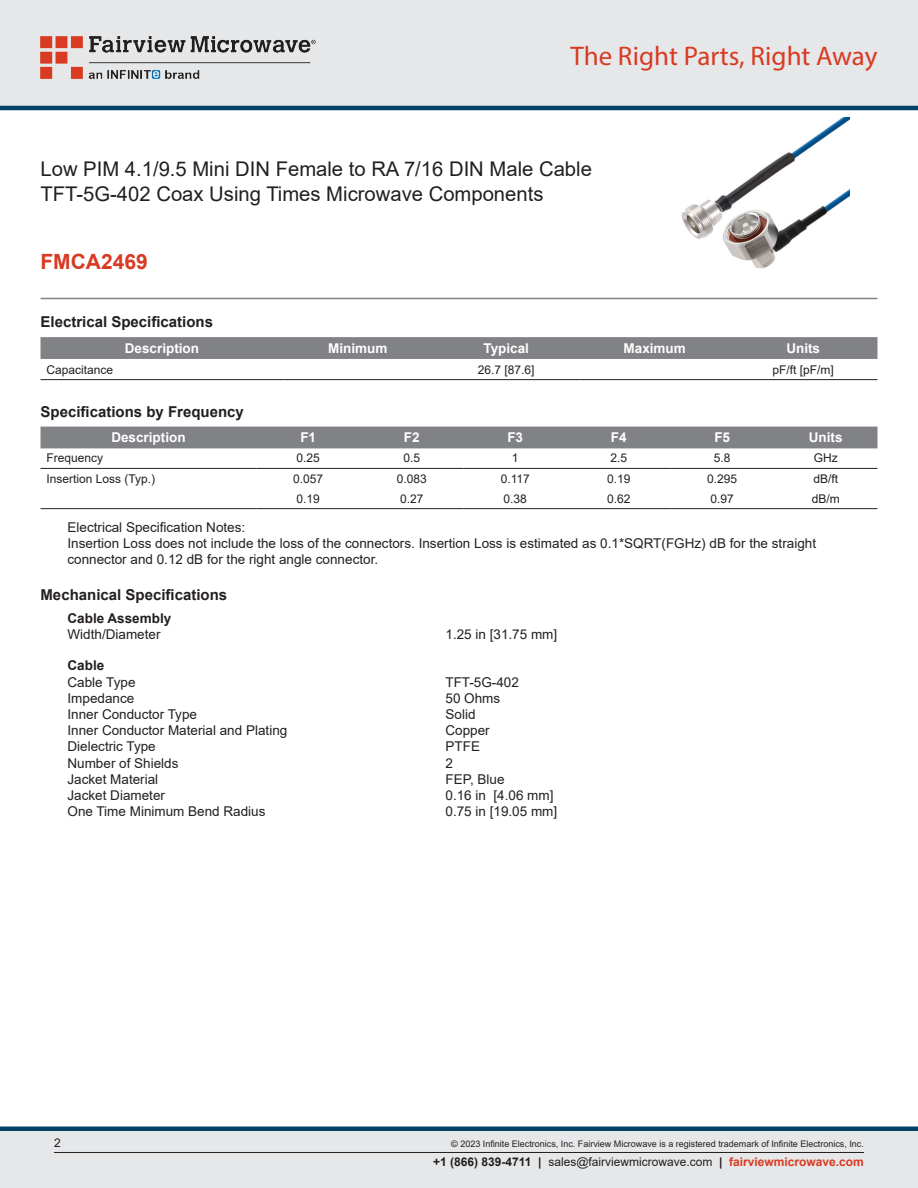
<style>
.page{position:relative;width:918px;height:1188px;background:#fff}
.page>*{position:absolute;margin:0;border:0;box-sizing:border-box;transform-origin:0 0}
.t1{font:27px "Myriad Pro";color:#d83a22}
.Branded_Part_No{font:700 21px "Arial";color:#d83a22}
.Web_Description_Para{font:20.25px/24.3px "Arial";color:#231f20}
.Head1{font:700 15px "Arial";color:#231f20}
.Specs_Para{font:13.5px "Arial";color:#231f20}
.Specs_Notes_Para{font:13.5px/16.2px "Arial";color:#231f20}
.Table_Header{font:700 13.5px "Arial";color:#fff}
.Head2_after_Head1{font:700 13.5px "Arial";color:#231f20}
.Head3{font:700 13.5px "Arial";color:#231f20}
.Table_Body_Left{font:12px "Arial";color:#231f20}
.Table_Body{font:12px "Arial";color:#231f20}
.Table-Body{font:12px "Arial";color:#231f20}
.Copyright_disclaimer{font:9px "Arial";color:#231f20}
.s1{font-weight:700}
.s2{font-weight:700;color:#d83a22}
</style>
<div class="page">
<div style="left:0;top:1131px;width:918px;height:57px;background:#e6e7e9"></div>
<div style="left:0;top:1126px;width:918px;height:5px;background:#004268"></div>
<div style="left:0;top:0;width:918px;height:108px;background:#e6e7e9"></div>
<hr style="left:0;top:106px;width:918px;height:4px;background:#004268">
<img style="left:40px;top:36px;width:276px;height:42px">
<hr style="left:54px;top:1152px;width:810px;height:1px;background:#231f20">
<hr style="left:40px;top:298px;width:838px;height:1px;background:#808285">
<img style="left:681px;top:117px;width:168px;height:152px">
<div style="left:40px;top:337px;width:838px;height:22px;background:#808285"></div>
<hr style="left:40px;top:379px;width:244px;height:1px;background:#231f20">
<hr style="left:284px;top:379px;width:148px;height:1px;background:#231f20">
<hr style="left:432px;top:379px;width:148px;height:1px;background:#231f20">
<hr style="left:580px;top:379px;width:149px;height:1px;background:#231f20">
<hr style="left:729px;top:379px;width:149px;height:1px;background:#231f20">
<div style="left:40px;top:427px;width:838px;height:21px;background:#808285"></div>
<hr style="left:40px;top:468px;width:216px;height:1px;background:#231f20">
<hr style="left:256px;top:468px;width:104px;height:1px;background:#231f20">
<hr style="left:360px;top:468px;width:104px;height:1px;background:#231f20">
<hr style="left:464px;top:468px;width:103px;height:1px;background:#231f20">
<hr style="left:567px;top:468px;width:103px;height:1px;background:#231f20">
<hr style="left:670px;top:468px;width:104px;height:1px;background:#231f20">
<hr style="left:774px;top:468px;width:104px;height:1px;background:#231f20">
<hr style="left:40px;top:508px;width:216px;height:1px;background:#231f20">
<hr style="left:256px;top:508px;width:104px;height:1px;background:#231f20">
<hr style="left:360px;top:508px;width:104px;height:1px;background:#231f20">
<hr style="left:464px;top:508px;width:103px;height:1px;background:#231f20">
<hr style="left:567px;top:508px;width:103px;height:1px;background:#231f20">
<hr style="left:670px;top:508px;width:104px;height:1px;background:#231f20">
<hr style="left:774px;top:508px;width:104px;height:1px;background:#231f20">
<h1 class="t1" style="left:571px;top:39px;width:308px">The Right Parts, Right Away</h1>
<h1 class="Web_Description_Para" style="left:40px;top:157px;width:553px">Low PIM 4.1/9.5 Mini DIN Female to RA 7/16 DIN Male Cable<br>TFT-5G-402 Coax Using Times Microwave Components</h1>
<p class="Branded_Part_No" style="left:40px;top:247px;width:109px">FMCA2469</p>
<p class="Head1" style="left:40px;top:312px;width:174px">Electrical Specifications</p>
<p class="Table_Header" style="left:125px;top:339px;width:76px">Description</p>
<p class="Table_Header" style="left:328px;top:339px;width:61px">Minimum</p>
<p class="Table_Header" style="left:483px;top:339px;width:47px">Typical</p>
<p class="Table_Header" style="left:624px;top:339px;width:64px">Maximum</p>
<p class="Table_Header" style="left:786px;top:339px;width:35px">Units</p>
<p class="Table-Body" style="left:46px;top:361px;width:68px">Capacitance</p>
<p class="Table-Body" style="left:478px;top:361px;width:58px">26.7 [87.6]</p>
<p class="Table-Body" style="left:773px;top:361px;width:63px">pF/ft [pF/m]</p>
<p class="Head1" style="left:40px;top:401px;width:205px">Specifications by Frequency</p>
<p class="Table_Header" style="left:111px;top:428px;width:76px">Description</p>
<p class="Table_Header" style="left:300px;top:428px;width:17px">F1</p>
<p class="Table_Header" style="left:404px;top:428px;width:17px">F2</p>
<p class="Table_Header" style="left:507px;top:428px;width:17px">F3</p>
<p class="Table_Header" style="left:611px;top:428px;width:17px">F4</p>
<p class="Table_Header" style="left:714px;top:428px;width:17px">F5</p>
<p class="Table_Header" style="left:809px;top:428px;width:35px">Units</p>
<p class="Table_Body_Left" style="left:46px;top:450px;width:58px">Frequency</p>
<p class="Table_Body" style="left:297px;top:450px;width:25px">0.25</p>
<p class="Table_Body" style="left:403px;top:450px;width:18px">0.5</p>
<p class="Table_Body" style="left:512px;top:450px;width:8px">1</p>
<p class="Table_Body" style="left:610px;top:450px;width:18px">2.5</p>
<p class="Table_Body" style="left:714px;top:450px;width:18px">5.8</p>
<p class="Table_Body" style="left:814px;top:450px;width:25px">GHz</p>
<p class="Table_Body_Left" style="left:46px;top:471px;width:110px">Insertion Loss (Typ.)</p>
<p class="Table_Body" style="left:293px;top:471px;width:32px">0.057</p>
<p class="Table_Body" style="left:297px;top:490px;width:25px">0.19</p>
<p class="Table_Body" style="left:813px;top:471px;width:26px">dB/ft</p>
<p class="Table_Body" style="left:812px;top:490px;width:30px">dB/m</p>
<p class="Specs_Notes_Para" style="left:68px;top:519px;width:750px">Electrical Specification Notes:<br>Insertion Loss does not include the loss of the connectors. Insertion Loss is estimated as 0.1*SQRT(FGHz) dB for the straight connector and 0.12 dB for the right angle connector.</p>
<p class="Head1" style="left:40px;top:584px;width:188px">Mechanical Specifications</p>
<p class="Head2_after_Head1" style="left:68px;top:609px;width:105px">Cable Assembly</p>
<p class="Specs_Para" style="left:68px;top:625px;width:95px">Width/Diameter</p>
<p class="Specs_Para" style="left:446px;top:625px;width:113px">1.25 in [31.75 mm]</p>
<p class="Head3" style="left:68px;top:656px;width:38px">Cable</p>
<p class="Specs_Para" style="left:68px;top:673px;width:70px">Cable Type</p>
<p class="Specs_Para" style="left:446px;top:673px;width:75px">TFT-5G-402</p>
<p class="Specs_Para" style="left:68px;top:689px;width:68px">Impedance</p>
<p class="Specs_Para" style="left:446px;top:689px;width:56px">50 Ohms</p>
<p class="Specs_Para" style="left:68px;top:705px;width:131px">Inner Conductor Type</p>
<p class="Specs_Para" style="left:446px;top:705px;width:32px">Solid</p>
<p class="Specs_Para" style="left:68px;top:721px;width:221px">Inner Conductor Material and Plating</p>
<p class="Specs_Para" style="left:446px;top:721px;width:46px">Copper</p>
<p class="Specs_Para" style="left:68px;top:737px;width:90px">Dielectric Type</p>
<p class="Specs_Para" style="left:446px;top:737px;width:36px">PTFE</p>
<p class="Specs_Para" style="left:68px;top:754px;width:113px">Number of Shields</p>
<p class="Specs_Para" style="left:446px;top:754px;width:9px">2</p>
<p class="Specs_Para" style="left:68px;top:770px;width:92px">Jacket Material</p>
<p class="Specs_Para" style="left:446px;top:770px;width:61px">FEP, Blue</p>
<p class="Specs_Para" style="left:68px;top:786px;width:99px">Jacket Diameter</p>
<p class="Specs_Para" style="left:446px;top:786px;width:110px">0.16 in [4.06 mm]</p>
<p class="Specs_Para" style="left:68px;top:802px;width:200px">One Time Minimum Bend Radius</p>
<p class="Specs_Para" style="left:446px;top:802px;width:113px">0.75 in [19.05 mm]</p>
<p class="Table_Body" style="left:397px;top:471px;width:32px">0.083</p>
<p class="Table_Body" style="left:400px;top:490px;width:25px">0.27</p>
<p class="Table_Body" style="left:501px;top:471px;width:31px">0.117</p>
<p class="Table_Body" style="left:504px;top:490px;width:25px">0.38</p>
<p class="Table_Body" style="left:607px;top:471px;width:25px">0.19</p>
<p class="Table_Body" style="left:607px;top:490px;width:25px">0.62</p>
<p class="Table_Body" style="left:707px;top:471px;width:32px">0.295</p>
<p class="Table_Body" style="left:711px;top:490px;width:25px">0.97</p>
<p class="Table_Body_Left" style="left:54px;top:1135px;width:8px">2</p>
<p class="Copyright_disclaimer" style="left:451px;top:1138px;width:414px">© 2023 Infinite Electronics, Inc. Fairview Microwave is a registered trademark of Infinite Electronics, Inc.</p>
<p class="Table_Body_Left" style="left:433px;top:1153px;width:432px"><span class="s1">+1 (866) 839-4711 |</span> sales@fairviewmicrowave.com <span class="s1">|</span> <span class="s2">fairviewmicrowave.com</span></p>
</div>
